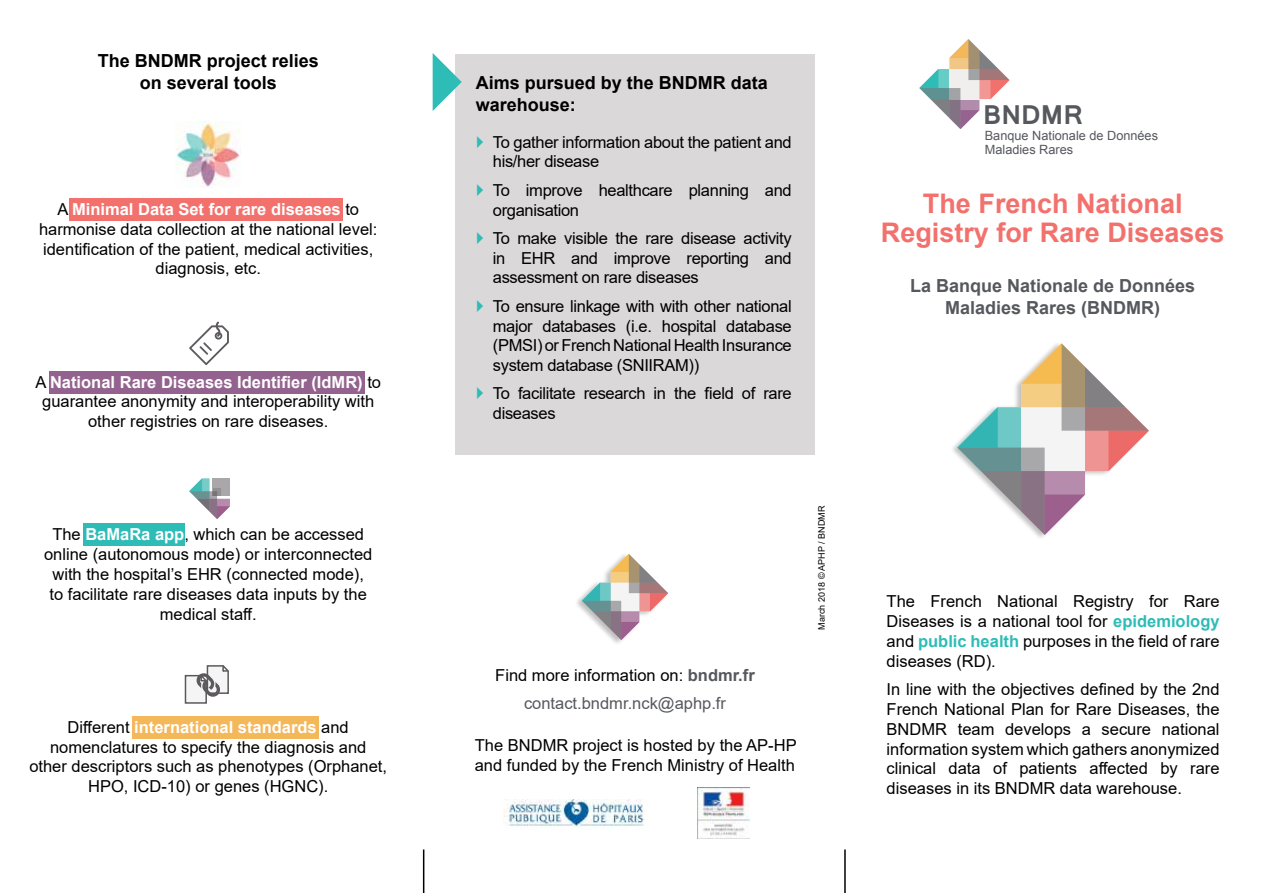
<style>
.page{position:relative;width:1263px;height:893px;background:#fff}
.page>*{position:absolute;margin:0;border:0;box-sizing:border-box;transform-origin:0 0}
.t1{font:700 29.4px "Latha";color:#55585d}
.t2{font:700 27px/28.5px "Arial";color:#f3716d;text-align:center}
.t3{font:700 18px/21.6px "Arial";color:#000}
.t4{font:700 18px/21.6px "Arial";color:#55585d;text-align:center}
.t5{font:16.5px/19.8px "Arial";color:#000;text-align:justify}
.t6{font:16.5px/19.8px "Arial";letter-spacing:-.02em;color:#000}
.t7{font:16.5px/28.3px "Arial";color:#55585d;text-align:center}
.t8{font:12.75px/13.8px "Arial";color:#55585d}
.t9{font:9px "Arial";color:#000}
.s1{font-weight:700;color:#fff}
.s2{color:#000}
.s3{font-weight:700}
.s4{font-weight:700;color:#2dbcb6}
</style>
<div class="page">
<div style="left:133px;top:716px;width:186px;height:23px;background:#f4b759"></div>
<div style="left:83px;top:523px;width:102px;height:23px;background:#2dbcb6"></div>
<div style="left:49px;top:371px;width:316px;height:22px;background:#94628e"></div>
<div style="left:69px;top:198px;width:274px;height:23px;background:#f3716d"></div>
<div style="left:455px;top:54px;width:359px;height:401px;background:#dbd8da"></div>
<svg style="left:957px;top:343px;width:192px;height:192px"></svg>
<svg style="left:919px;top:39px;width:90px;height:90px"></svg>
<img style="left:697px;top:787px;width:53px;height:52px">
<img style="left:176px;top:121px;width:65px;height:66px">
<svg style="left:189px;top:478px;width:41px;height:41px"></svg>
<div style="left:213px;top:478px;width:17px;height:17px;background:#a9a7aa"></div>
<svg style="left:213px;top:488px;width:7px;height:7px"></svg>
<svg style="left:189px;top:322px;width:40px;height:43px"></svg>
<svg style="left:184px;top:665px;width:45px;height:39px"></svg>
<svg style="left:433px;top:53px;width:29px;height:58px"></svg>
<hr style="left:423px;top:849px;width:1px;height:44px;background:#000">
<hr style="left:844px;top:849px;width:2px;height:44px;background:#000">
<img style="left:504px;top:800px;width:140px;height:29px">
<svg style="left:582px;top:554px;width:86px;height:86px"></svg>
<p class="t3" style="left:98px;top:50px;width:223px;text-align:center">The BNDMR project relies on several tools</p>
<p class="t5" style="left:39px;top:199px;width:340px;text-align:center">A <span class="s1">Minimal Data Set for rare diseases</span> to harmonise data collection at the national level: identification of the patient, medical activities, diagnosis, etc.</p>
<p class="t5" style="left:35px;top:372px;width:347px;text-align:center">A <span class="s1">National Rare Diseases Identifier (IdMR)</span> to guarantee anonymity and interoperability with other registries on rare diseases.</p>
<p class="t5" style="left:44px;top:525px;width:330px;text-align:center">The <span class="s1">BaMaRa app</span>, which can be accessed online (autonomous mode) or interconnected with the hospital’s EHR (connected mode), to facilitate rare diseases data inputs by the medical staff.</p>
<p class="t5" style="left:29px;top:717px;width:359px;text-align:center">Different <span class="s1">international standards</span> and nomenclatures to specify the diagnosis and other descriptors such as phenotypes (Orphanet, HPO, ICD-10) or genes (HGNC).</p>
<p class="t3" style="left:476px;top:72px;width:294px">Aims pursued by the BNDMR data warehouse:</p>
<p class="t6" style="left:493px;top:132px;width:300px">To gather information about the patient and his/her disease</p>
<p class="t6" style="left:493px;top:180px;width:300px">To improve healthcare planning and organisation</p>
<p class="t5" style="left:493px;top:228px;width:300px">To make visible the rare disease activity in EHR and improve reporting and assessment on rare diseases</p>
<p class="t5" style="left:493px;top:296px;width:300px">To ensure linkage with with other national major databases (i.e. hospital database (PMSI) or French National Health Insurance system database (SNIIRAM))</p>
<p class="t6" style="left:493px;top:384px;width:300px">To facilitate research in the field of rare diseases</p>
<p class="t7" style="left:495px;top:661px;width:261px"><span class="s2">Find more information on:</span> <span class="s3">bndmr.fr </span>contact.bndmr.nck@aphp.fr</p>
<p class="t5" style="left:475px;top:735px;width:323px">The BNDMR project is hosted by the AP-HP and funded by the French Ministry of Health</p>
<p class="t9" style="left:815px;top:629px;width:125px;rotate:-90deg">March 2018 © APHP / BNDMR</p>
<h1 class="t1" style="left:983px;top:91px;width:101px">BNDMR</h1>
<p class="t8" style="left:985px;top:129px;width:175px">Banque Nationale de Données<br>Maladies Rares</p>
<h2 class="t2" style="left:881px;top:190px;width:345px">The French National<br>Registry for Rare Diseases</h2>
<p class="t4" style="left:910px;top:275px;width:287px">La Banque Nationale de Données<br>Maladies Rares (BNDMR)</p>
<p class="t5" style="left:887px;top:592px;width:334px">The French National Registry for Rare Diseases is a national tool for <span class="s4">epidemiology </span>and <span class="s4">public health</span> purposes in the field of rare diseases (RD).</p>
<p class="t5" style="left:887px;top:679px;width:334px">In line with the objectives defined by the 2nd French National Plan for Rare Diseases, the BNDMR team develops a secure national information system which gathers anonymized clinical data of patients affected by rare diseases in its BNDMR data warehouse.</p>
</div>
